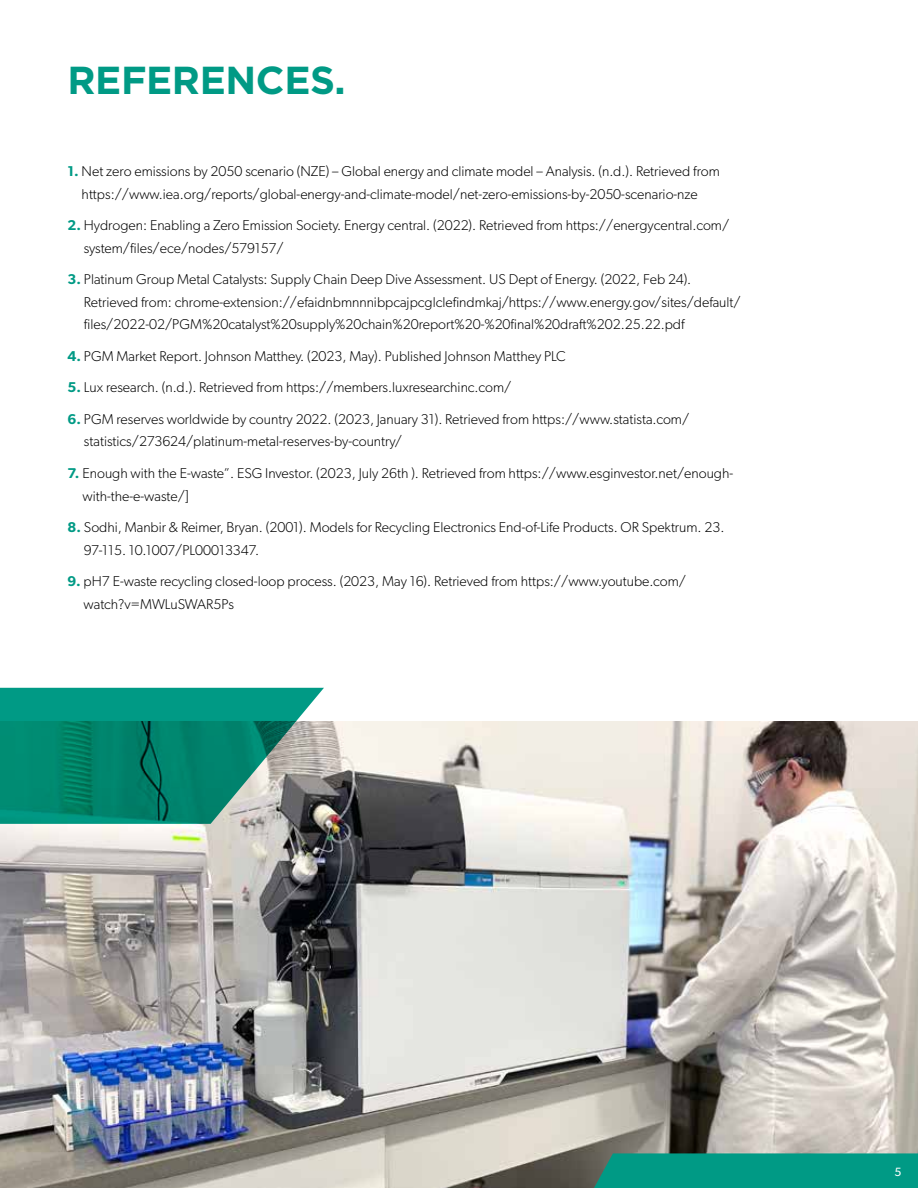
<style>
.page{position:relative;width:918px;height:1188px;background:#fff}
.page>*{position:absolute;margin:0;border:0;box-sizing:border-box;transform-origin:0 0}
.t1{font:700 39px "Gotham";letter-spacing:-.01em;color:#009a85}
.t2{font:300 14.25px/22.5px "Gibson";color:#000}
.t3{font:12px "Gibson";color:#fff}
.s1{font-weight:600;color:#009a85}
</style>
<div class="page">
<img style="left:0;top:721px;width:918px;height:467px">
<div style="left:594px;top:1153px;width:324px;height:35px;background:#009a85"></div>
<svg style="left:0;top:688px;width:324px;height:136px;background:#1f907c"></svg>
<h1 class="t1" style="left:68px;top:54px;width:280px">REFERENCES.</h1>
<p class="t2" style="left:68px;top:160px;width:654px;text-align:center"><span class="s1">1.</span> Net zero emissions by 2050 scenario (NZE) – Global energy and climate model – Analysis. (n.d.). Retrieved from https://www.iea.org/reports/global-energy-and-climate-model/net-zero-emissions-by-2050-scenario-nze</p>
<p class="t2" style="left:84px;top:214px;width:647px;text-indent:-16px"><span class="s1">2.</span> Hydrogen: Enabling a Zero Emission Society. Energy central. (2022). Retrieved from https://energycentral.com/ system/files/ece/nodes/579157/</p>
<p class="t2" style="left:84px;top:268px;width:658px;text-indent:-16px"><span class="s1">3.</span> Platinum Group Metal Catalysts: Supply Chain Deep Dive Assessment. US Dept of Energy. (2022, Feb 24).<br>Retrieved from: chrome-extension://efaidnbmnnnibpcajpcglclefindmkaj/https://www.energy.gov/sites/default/ files/2022-02/PGM%20catalyst%20supply%20chain%20report%20-%20final%20draft%202.25.22.pdf</p>
<p class="t2" style="left:68px;top:345px;width:500px"><span class="s1">4.</span> PGM Market Report. Johnson Matthey. (2023, May). Published Johnson Matthey PLC</p>
<p class="t2" style="left:68px;top:376px;width:445px"><span class="s1">5.</span> Lux research. (n.d.). Retrieved from https://members.luxresearchinc.com/</p>
<p class="t2" style="left:84px;top:408px;width:607px;text-indent:-16px"><span class="s1">6.</span> PGM reserves worldwide by country 2022. (2023, January 31). Retrieved from https://www.statista.com/ statistics/273624/platinum-metal-reserves-by-country/</p>
<p class="t2" style="left:82px;top:462px;width:652px;text-indent:-15px"><span class="s1">7.</span> Enough with the E-waste”. ESG Investor. (2023, July 26th ). Retrieved from https://www.esginvestor.net/enough&shy;with-the-e-waste/]</p>
<p class="t2" style="left:84px;top:516px;width:642px;text-indent:-16px"><span class="s1">8.</span> Sodhi, Manbir &amp; Reimer, Bryan. (2001). Models for Recycling Electronics End-of-Life Products. OR Spektrum. 23.<br>97-115. 10.1007/PL00013347.</p>
<p class="t2" style="left:84px;top:570px;width:604px;text-indent:-16px"><span class="s1">9.</span> pH7 E-waste recycling closed-loop process. (2023, May 16). Retrieved from https://www.youtube.com/ watch?v=MWLuSWAR5Ps</p>
<p class="t3" style="left:895px;top:1164px;width:9px">5</p>
</div>
